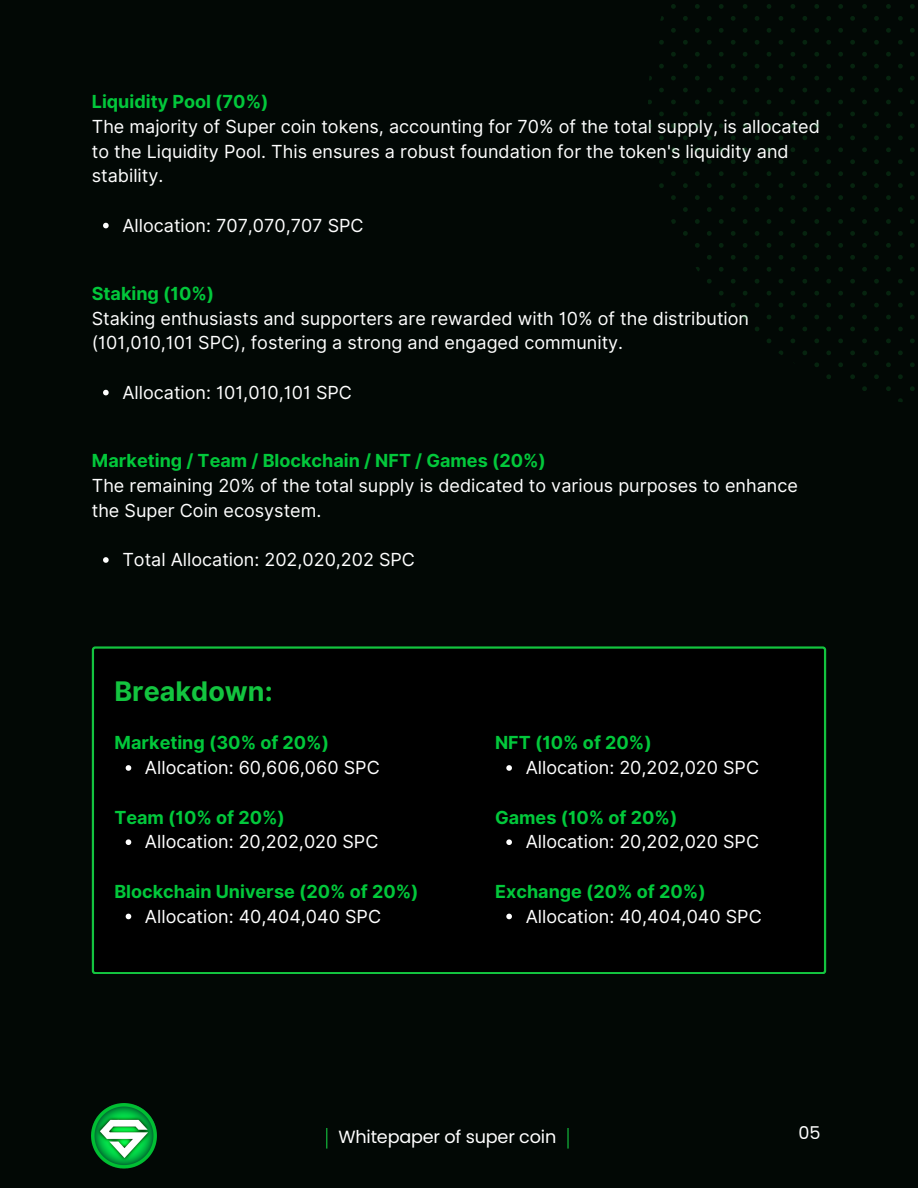
<style>
.page{position:relative;width:918px;height:1188px;background:#020805}
.page>*{position:absolute;margin:0;border:0;box-sizing:border-box;transform-origin:0 0}
.t1{font:700 27px "Inter";color:#13c43f}
.t2{font:18px/24.8px "Inter";color:#fff}
.t3{font:700 18px "Inter";color:#02c83b}
.t4{font:17.7px "Poppins";letter-spacing:-.01em;color:#fff}
</style>
<div class="page">
<svg style="left:103px;top:223px;width:6px;height:5px"></svg>
<svg style="left:103px;top:390px;width:6px;height:5px"></svg>
<svg style="left:103px;top:557px;width:6px;height:6px"></svg>
<svg style="left:648px;top:4px;width:267px;height:398px"></svg>
<svg style="left:92px;top:646px;width:734px;height:328px"></svg>
<svg style="left:126px;top:765px;width:5px;height:6px"></svg>
<svg style="left:126px;top:839px;width:5px;height:6px"></svg>
<svg style="left:126px;top:914px;width:5px;height:5px"></svg>
<svg style="left:506px;top:765px;width:6px;height:6px"></svg>
<svg style="left:506px;top:839px;width:6px;height:6px"></svg>
<svg style="left:506px;top:914px;width:6px;height:5px"></svg>
<svg style="left:326px;top:1128px;width:1px;height:21px"></svg>
<hr style="left:567px;top:1128px;width:2px;height:21px;background:#13c43f">
<img style="left:92px;top:1103px;width:65px;height:66px">
<p class="t3" style="left:92px;top:91px;width:178px">Liquidity Pool (70%)</p>
<p class="t2" style="left:92px;top:114px;width:730px">The majority of Super coin tokens, accounting for 70% of the total supply, is allocated to the Liquidity Pool. This ensures a robust foundation for the token's liquidity and stability.</p>
<p class="t2" style="left:122px;top:213px;width:243px">Allocation: 707,070,707 SPC</p>
<p class="t3" style="left:92px;top:282px;width:124px">Staking (10%)</p>
<p class="t2" style="left:92px;top:306px;width:659px">Staking enthusiasts and supporters are rewarded with 10% of the distribution (101,010,101 SPC), fostering a strong and engaged community.</p>
<p class="t2" style="left:122px;top:380px;width:231px">Allocation: 101,010,101 SPC</p>
<p class="t3" style="left:92px;top:450px;width:456px">Marketing / Team / Blockchain / NFT / Games (20%)</p>
<p class="t2" style="left:92px;top:473px;width:708px">The remaining 20% of the total supply is dedicated to various purposes to enhance the Super Coin ecosystem.</p>
<p class="t2" style="left:122px;top:547px;width:294px">Total Allocation: 202,020,202 SPC</p>
<p class="t1" style="left:114px;top:676px;width:160px">Breakdown:</p>
<p class="t3" style="left:114px;top:732px;width:216px">Marketing (30% of 20%)</p>
<p class="t2" style="left:145px;top:755px;width:236px">Allocation: 60,606,060 SPC</p>
<p class="t3" style="left:114px;top:806px;width:172px">Team (10% of 20%)</p>
<p class="t2" style="left:145px;top:829px;width:235px">Allocation: 20,202,020 SPC</p>
<p class="t3" style="left:114px;top:881px;width:306px">Blockchain Universe (20% of 20%)</p>
<p class="t2" style="left:145px;top:904px;width:238px">Allocation: 40,404,040 SPC</p>
<p class="t3" style="left:495px;top:732px;width:158px">NFT (10% of 20%)</p>
<p class="t2" style="left:526px;top:755px;width:235px">Allocation: 20,202,020 SPC</p>
<p class="t3" style="left:495px;top:806px;width:184px">Games (10% of 20%)</p>
<p class="t2" style="left:526px;top:829px;width:235px">Allocation: 20,202,020 SPC</p>
<p class="t3" style="left:495px;top:881px;width:212px">Exchange (20% of 20%)</p>
<p class="t2" style="left:526px;top:904px;width:238px">Allocation: 40,404,040 SPC</p>
<p class="t4" style="left:338px;top:1125px;width:219px">Whitepaper of super coin</p>
<p class="t4" style="left:798px;top:1120px;width:23px">05</p>
</div>
